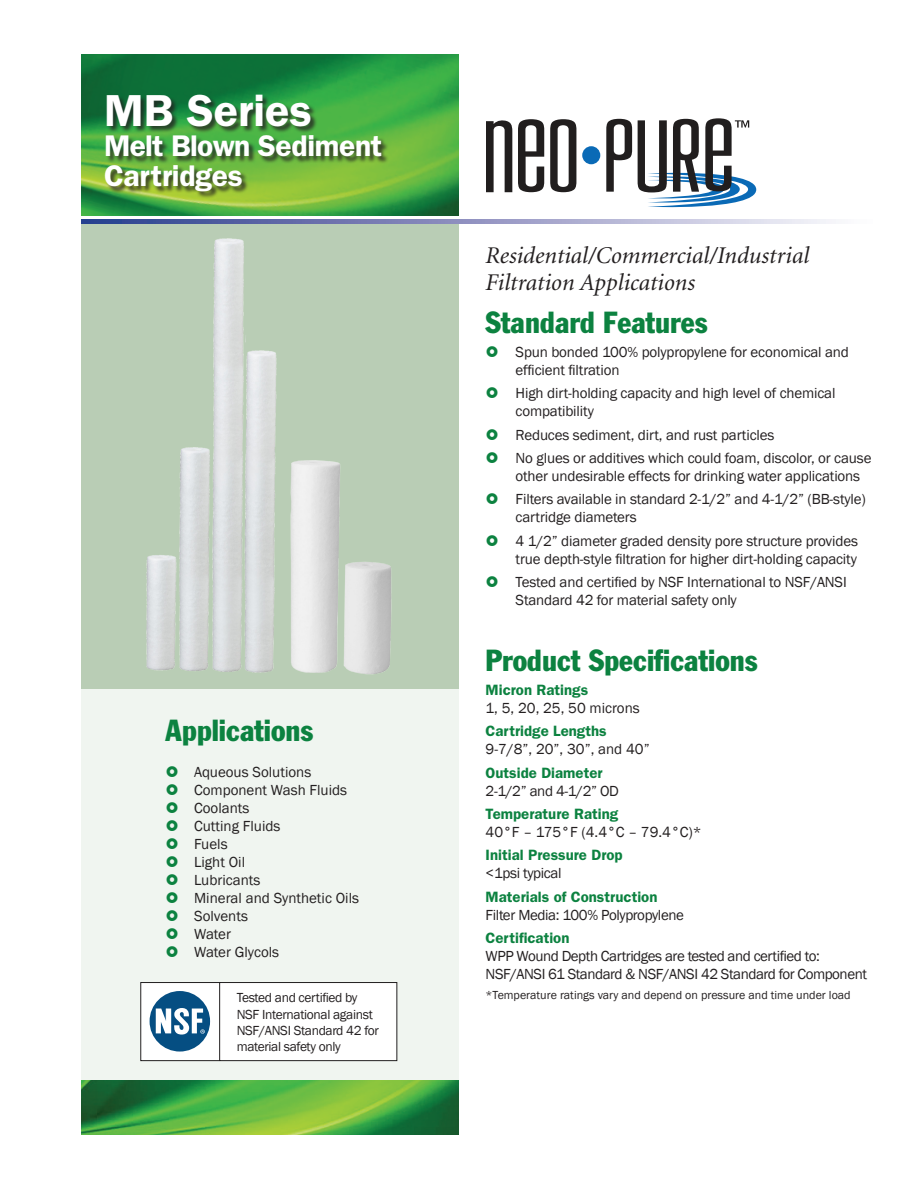
<style>
.page{position:relative;width:918px;height:1188px;background:#fff}
.page>*{position:absolute;margin:0;border:0;box-sizing:border-box;transform-origin:0 0}
.t1{font:600 45px "Franklin Gothic";color:#fff}
.t2{font:condensed 30px "Franklin Gothic";color:#0c8240}
.t3{font:600 30px/30px "Franklin Gothic";letter-spacing:-.01em;color:#fff}
.t4{font:italic 24px "Minion";color:#231f20}
.t5{font:15px/18px "Franklin Gothic";letter-spacing:-.01em;color:#231f20}
.t6{font:15px/18px "Franklin Gothic";letter-spacing:-.03em;color:#231f20}
.t7{font:600 15px/18px "Franklin Gothic";color:#0c8240}
.t8{font:13.5px "Franklin Gothic";letter-spacing:-.025em;color:#231f20}
.t9{font:12px "Franklin Gothic";color:#231f20}
.s1{font-weight:600;color:#0c8240}
.s2{font-weight:400;color:#231f20}
</style>
<div class="page">
<div style="left:81px;top:653px;width:378px;height:427px;background:#f0f5f0"></div>
<div style="left:81px;top:221px;width:378px;height:467px;background:#b9cdb5"></div>
<img style="left:146px;top:238px;width:246px;height:437px">
<img style="left:81px;top:54px;width:378px;height:162px">
<svg style="left:486px;top:119px;width:90px;height:73px"></svg>
<div style="left:582px;top:146px;width:18px;height:18px;background:#0a6ab6;border-radius:50%"></div>
<svg style="left:606px;top:119px;width:26px;height:73px"></svg>
<svg style="left:638px;top:118px;width:118px;height:89px"></svg>
<svg style="left:81px;top:219px;width:751px;height:5px;background:#8d93c0"></svg>
<div style="left:106px;top:95px;width:283px;height:103px;background:#231f20;opacity:.75"></div>
<img style="left:81px;top:1080px;width:378px;height:54px">
<svg style="left:140px;top:982px;width:257px;height:79px"></svg>
<p class="t1" style="left:104px;top:84px;width:209px">MB Series</p>
<p class="t3" style="left:104px;top:130px;width:280px">Melt Blown Sediment<br>Cartridges</p>
<p class="t2" style="left:166px;top:712px;width:149px">Applications</p>
<p class="t5" style="left:194px;top:763px;width:119px">Aqueous Solutions</p>
<p class="t5" style="left:194px;top:781px;width:155px">Component Wash Fluids</p>
<p class="t5" style="left:194px;top:799px;width:57px">Coolants</p>
<p class="t5" style="left:194px;top:817px;width:88px">Cutting Fluids</p>
<p class="t5" style="left:194px;top:835px;width:35px">Fuels</p>
<p class="t5" style="left:194px;top:853px;width:52px">Light Oil</p>
<p class="t5" style="left:194px;top:871px;width:68px">Lubricants</p>
<p class="t5" style="left:194px;top:889px;width:166px">Mineral and Synthetic Oils</p>
<p class="t5" style="left:194px;top:907px;width:55px">Solvents</p>
<p class="t5" style="left:194px;top:925px;width:38px">Water</p>
<p class="t5" style="left:194px;top:943px;width:87px">Water Glycols</p>
<p class="t8" style="left:237px;top:990px;width:122px">Tested and certified by</p>
<p class="t8" style="left:237px;top:1006px;width:138px">NSF International against</p>
<p class="t8" style="left:237px;top:1022px;width:144px">NSF/ANSI Standard 42 for</p>
<p class="t8" style="left:237px;top:1038px;width:106px">material safety only</p>
<p class="t4" style="left:486px;top:243px;width:325px">Residential/Commercial/Industrial</p>
<p class="t4" style="left:486px;top:271px;width:211px">Filtration Applications</p>
<p class="t2" style="left:486px;top:304px;width:223px">Standard Features</p>
<p class="t5" style="left:516px;top:343px;width:335px">Spun bonded 100% polypropylene for economical and efficient filtration</p>
<p class="t5" style="left:516px;top:384px;width:321px">High dirt-holding capacity and high level of chemical compatibility</p>
<p class="t5" style="left:516px;top:426px;width:260px">Reduces sediment, dirt, and rust particles</p>
<p class="t5" style="left:516px;top:449px;width:357px">No glues or additives which could foam, discolor, or cause other undesirable effects for drinking water applications</p>
<p class="t5" style="left:516px;top:491px;width:352px">Filters available in standard 2-1/2” and 4-1/2” (BB-style) cartridge diameters</p>
<p class="t5" style="left:516px;top:532px;width:344px">4 1/2” diameter graded density pore structure provides true depth-style filtration for higher dirt-holding capacity</p>
<p class="t5" style="left:516px;top:573px;width:333px">Tested and certified by NSF International to NSF/ANSI<br>Standard 42 for material safety only</p>
<p class="t2" style="left:486px;top:642px;width:273px">Product Specifications</p>
<p class="t5" style="left:486px;top:681px;width:156px"><span class="s1">Micron Ratings<br></span>1, 5, 20, 25, 50 microns</p>
<p class="t5" style="left:486px;top:723px;width:166px"><span class="s1">Cartridge Lengths<br></span>9-7/8”, 20”, 30”, and 40”</p>
<p class="t5" style="left:486px;top:764px;width:135px"><span class="s1">Outside Diameter<br></span>2-1/2” and 4-1/2” OD</p>
<p class="t5" style="left:486px;top:805px;width:218px"><span class="s1">Temperature Rating<br></span>40°F – 175°F (4.4°C – 79.4°C)*</p>
<p class="t7" style="left:486px;top:846px;width:139px">Initial Pressure Drop <span class="s2">&lt;1psi typical</span></p>
<p class="t5" style="left:486px;top:888px;width:200px"><span class="s1">Materials of Construction<br></span>Filter Media: 100% Polypropylene</p>
<p class="t6" style="left:486px;top:930px;width:383px"><span class="s1">Certification<br></span>WPP Wound Depth Cartridges are tested and certified to:<br>NSF/ANSI 61 Standard &amp; NSF/ANSI 42 Standard for Component</p>
<p class="t9" style="left:486px;top:988px;width:367px">*Temperature ratings vary and depend on pressure and time under load</p>
</div>
